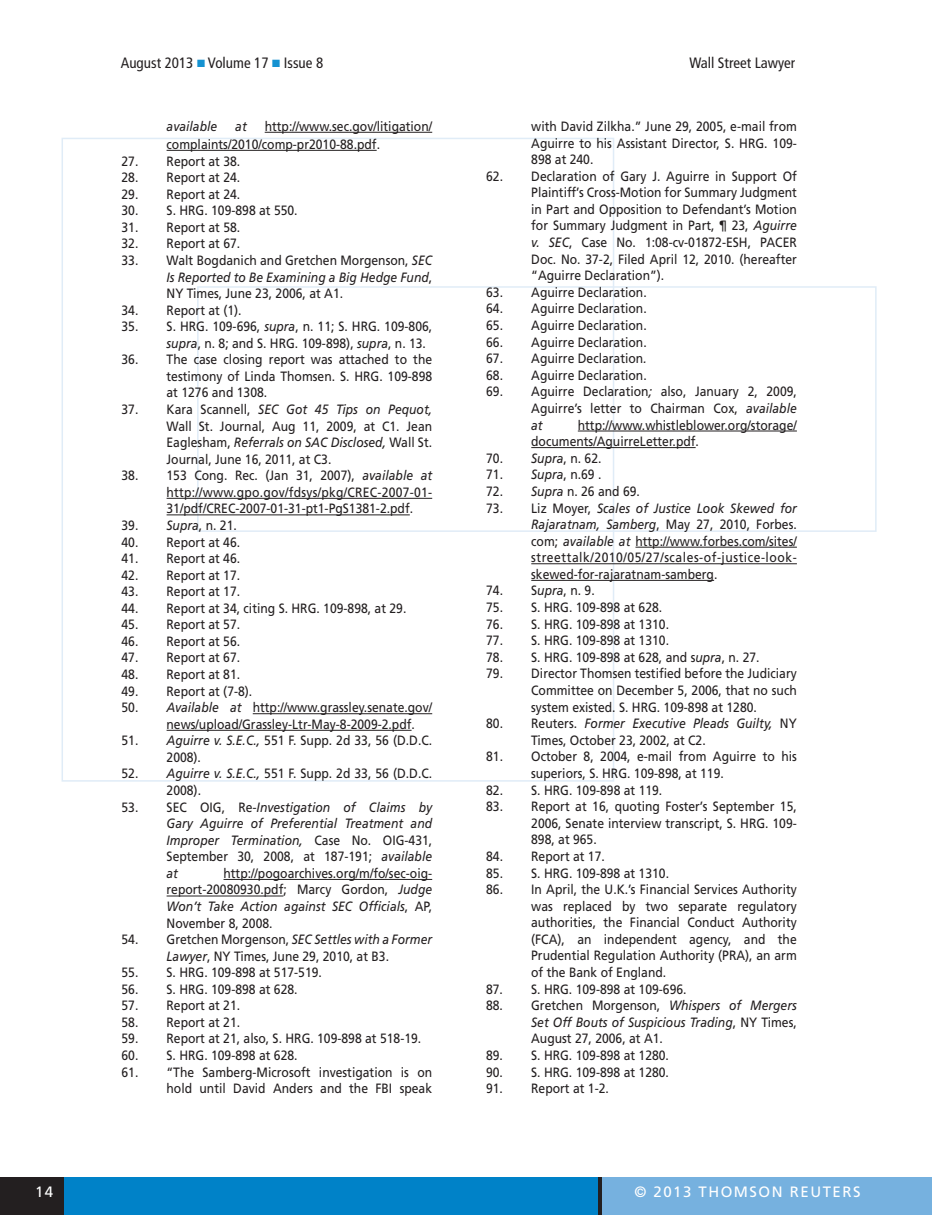
<style>
.page{position:relative;width:932px;height:1215px;background:#fff}
.page>*{position:absolute;margin:0;border:0;box-sizing:border-box;transform-origin:0 0}
.t1{font:condensed 15px "Frutiger";color:#231f20}
.t2{font:15px "Frutiger";letter-spacing:.1em;color:#fff}
.t3{font:13.5px/16.6px "Frutiger";color:#231f20;text-align:justify;scale:.9 1}
.t4{font:italic 13.5px/16.5px "Frutiger";color:#231f20;text-align:justify;scale:.9 1}
.s1{color:#1592d1}
.s2{font-style:italic}
.s3{font-style:normal}
</style>
<div class="page">
<div style="left:0;top:1178px;width:659px;height:37px;background:#0082c8"></div>
<div style="left:601px;top:1178px;width:331px;height:37px;background:#76b1df"></div>
<hr style="left:598px;top:1178px;width:3px;height:37px;background:#231f20">
<div style="left:0;top:1178px;width:63px;height:37px;background:#231f20"></div>
<div style="left:62px;top:138px;width:552px;height:644px;border:2px solid #e0ecf7"></div>
<div style="left:197px;top:286px;width:679px;height:246px;border:2px solid #e0ecf7"></div>
<hr style="left:265px;top:132px;width:167px;height:1px;background:#231f20">
<hr style="left:166px;top:150px;width:210px;height:1px;background:#231f20">
<hr style="left:166px;top:498px;width:266px;height:1px;background:#231f20">
<hr style="left:166px;top:515px;width:244px;height:1px;background:#231f20">
<hr style="left:253px;top:713px;width:179px;height:1px;background:#231f20">
<hr style="left:166px;top:730px;width:245px;height:1px;background:#231f20">
<hr style="left:223px;top:879px;width:209px;height:1px;background:#231f20">
<hr style="left:166px;top:896px;width:117px;height:1px;background:#231f20">
<hr style="left:578px;top:431px;width:219px;height:1px;background:#231f20">
<hr style="left:531px;top:447px;width:164px;height:1px;background:#231f20">
<hr style="left:635px;top:547px;width:161px;height:1px;background:#231f20">
<hr style="left:531px;top:563px;width:265px;height:1px;background:#231f20">
<hr style="left:531px;top:580px;width:183px;height:1px;background:#231f20">
<p class="t1" style="left:121px;top:54px;width:204px">August 2013 <span class="s1">■</span> Volume 17 <span class="s1">■</span> Issue 8</p>
<p class="t1" style="left:689px;top:54px;width:108px">Wall Street Lawyer</p>
<p class="t3" style="left:166px;top:117px;width:297px;line-height:18.1px;text-indent:98px">http://www.sec.gov/litigation/ complaints/2010/comp-pr2010-88.pdf.</p>
<p class="t3" style="left:121px;top:153px;width:133px">27. Report at 38.</p>
<p class="t3" style="left:121px;top:169px;width:133px">28. Report at 24.</p>
<p class="t3" style="left:121px;top:186px;width:133px">29. Report at 24.</p>
<p class="t3" style="left:121px;top:202px;width:197px">30. S. H RG. 109-898 at 550.</p>
<p class="t3" style="left:121px;top:219px;width:133px">31. Report at 58.</p>
<p class="t3" style="left:121px;top:235px;width:133px">32. Report at 67.</p>
<p class="t3" style="left:167px;top:252px;width:297px;text-indent:-45px">33. Walt Bogdanich and Gretchen Morgenson, <span class="s2">SEC Is Reported to Be Examining a Big Hedge Fund</span>, NY Times, June 23, 2006, at A1.</p>
<p class="t3" style="left:121px;top:302px;width:135px">34. Report at (1).</p>
<p class="t3" style="left:167px;top:318px;width:297px;text-indent:-45px">35. S. H RG. 109-696, <span class="s2">supra</span>, n. 11; S. H RG. 109-806, <span class="s2">supra</span>, n. 8; and S . H RG. 109-898), <span class="s2">supra</span>, n. 13.</p>
<p class="t3" style="left:166px;top:351px;width:297px;text-indent:-45px">36. The case closing report was attached to the testimony of Linda Thomsen. S. H RG. 109-898 at 1276 and 1308.</p>
<p class="t3" style="left:166px;top:401px;width:297px;text-indent:-45px">37. Kara Scannell, <span class="s2">SEC Got 45 Tips on Pequot, </span>Wall St. Journal, Aug 11, 2009, at C1. Jean E aglesham, <span class="s2">Referrals on SAC Disclosed,</span> Wall St.<br>Journal, June 16, 2011, at C3.</p>
<p class="t3" style="left:166px;top:467px;width:297px;text-indent:-45px">38. 153 Cong. Rec. (Jan 31, 2007), <span class="s2">available at </span>http://www.gpo.gov/fdsys/pkg/CRE C-2007-01- 31/pdf/CREC-2007-01-31-pt1-PgS1381-2.pdf.</p>
<p class="t3" style="left:121px;top:517px;width:130px">39. <span class="s2">Supra</span>, n. 21.</p>
<p class="t3" style="left:121px;top:534px;width:133px">40. Report at 46.</p>
<p class="t3" style="left:121px;top:550px;width:133px">41. Report at 46.</p>
<p class="t3" style="left:121px;top:567px;width:133px">42. Report at 17.</p>
<p class="t3" style="left:121px;top:583px;width:133px">43. Report at 17.</p>
<p class="t3" style="left:121px;top:600px;width:318px">44. Report at 34, citing S. H RG. 109-898, at 29.</p>
<p class="t3" style="left:121px;top:616px;width:133px">45. Report at 57.</p>
<p class="t3" style="left:121px;top:633px;width:133px">46. Report at 56.</p>
<p class="t3" style="left:121px;top:650px;width:133px">47. Report at 67.</p>
<p class="t3" style="left:121px;top:666px;width:133px">48. Report at 81.</p>
<p class="t3" style="left:121px;top:683px;width:147px">49. Report at (7-8).</p>
<p class="t3" style="left:166px;top:699px;width:297px;text-indent:-45px">50. <span class="s2">Available at</span> http://www.grassley.senate.gov/ news/upload/Grassley-Ltr-M ay-8-2009-2.pdf.</p>
<p class="t3" style="left:166px;top:732px;width:297px;text-indent:-45px">51. <span class="s2">Aguirre v. S.E.C.,</span> 551 F. Supp. 2d 33, 56 (D.D.C.<br>2008).</p>
<p class="t3" style="left:167px;top:766px;width:297px;text-indent:-45px">52. <span class="s2">Aguirre v. S.E.C.,</span> 551 F. Supp. 2d 33, 56 (D.D.C.<br>2008).</p>
<p class="t4" style="left:166px;top:799px;width:297px;text-indent:-45px"><span class="s3">53. SE C O IG, Re</span>-Investigation of Claims by Gary Aguirre of Preferential Treatment and Improper Termination, <span class="s3">Case N o. O IG-431, September 30, 2008, at 187-191;</span> available at</p>
<p class="t4" style="left:166px;top:118px;width:58px">available</p>
<p class="t4" style="left:235px;top:118px;width:14px">at</p>
<p class="t3" style="left:166px;top:865px;width:297px;text-indent:57px">http://pogoarchives.org/m/fo/sec-oig&shy;report-20080930.pdf; M arcy Gordon, <span class="s2">Judge Won’t Take Action against SEC Officials</span>, AP, November 8, 2008.</p>
<p class="t3" style="left:121px;top:931px;width:346px;text-align:center">54. Gretchen M orgenson, <span class="s2">SEC Settles with a Former<br>Lawyer</span>, NY Times, June 29, 2010, at B3.</p>
<p class="t3" style="left:121px;top:964px;width:224px">55. S. H RG. 109-898 at 517-519.</p>
<p class="t3" style="left:121px;top:981px;width:197px">56. S. H RG. 109-898 at 628.</p>
<p class="t3" style="left:121px;top:997px;width:133px">57. Report at 21.</p>
<p class="t3" style="left:121px;top:1014px;width:133px">58. Report at 21.</p>
<p class="t3" style="left:121px;top:1031px;width:334px">59. Report at 21, also, S. H RG. 109-898 at 518-19.</p>
<p class="t3" style="left:121px;top:1047px;width:197px">60. S. H RG. 109-898 at 628.</p>
<p class="t3" style="left:121px;top:1064px;width:347px;text-align:right">61. “The Samberg-M icrosoft investigation is on hold until David Anders and the FBI speak</p>
<p class="t3" style="left:531px;top:118px;width:297px">with David Zilkha.” June 29, 2005, e-mail from Aguirre to his Assistant Director, S. H RG. 109- 898 at 240.</p>
<p class="t3" style="left:531px;top:168px;width:297px;text-indent:-45px">62. Declaration of Gary J. Aguirre in Support Of Plaintiff’s Cross-Motion for Summary Judgment in Part and Opposition to Defendant’s Motion for Summary Judgment in Part, ¶ 23, <span class="s2">Aguirre v. SEC</span>, Case N o. 1:08-cv-01872-ESH, PACE R Doc. No. 37-2, Filed April 12, 2010. (hereafter “Aguirre Declaration”).</p>
<p class="t3" style="left:486px;top:284px;width:180px">63. Aguirre Declaration.</p>
<p class="t3" style="left:486px;top:300px;width:180px">64. Aguirre Declaration.</p>
<p class="t3" style="left:486px;top:317px;width:180px">65. Aguirre Declaration.</p>
<p class="t3" style="left:486px;top:334px;width:180px">66. Aguirre Declaration.</p>
<p class="t3" style="left:486px;top:350px;width:180px">67. Aguirre Declaration<span class="s2">.</span></p>
<p class="t3" style="left:486px;top:367px;width:180px">68. Aguirre Declaration.</p>
<p class="t3" style="left:531px;top:383px;width:297px;text-indent:-45px">69. Aguirre Declaration<span class="s2">;</span> also, January 2, 2009, Aguirre’s letter to Chairman Cox, <span class="s2">available at</span></p>
<p class="t3" style="left:531px;top:417px;width:297px;text-indent:47px">http://www.whistleblower.org/storage/ documents/AguirreLetter.pdf.</p>
<p class="t3" style="left:486px;top:450px;width:130px">70. <span class="s2">Supra</span>, n. 62.</p>
<p class="t3" style="left:486px;top:466px;width:130px">71. <span class="s2">Supra</span>, n.69 .</p>
<p class="t3" style="left:486px;top:483px;width:172px">72. <span class="s2">Supra</span> n. 26 and 69.</p>
<p class="t3" style="left:531px;top:500px;width:297px;text-indent:-45px">73. Liz M oyer, <span class="s2">Scales of Justice Look Skewed for Rajaratnam, Samberg</span>, M ay 27, 2010, Forbes. com; <span class="s2">available at</span> http://www.forbes.com/sites/ streettalk/2010/05/27/scales-of-justice-look&shy;skewed-for-rajaratnam-samberg.</p>
<p class="t3" style="left:486px;top:583px;width:122px">74. S<span class="s2">upra</span>, n. 9.</p>
<p class="t3" style="left:486px;top:599px;width:197px">75. S. H RG. 109-898 at 628.</p>
<p class="t3" style="left:486px;top:616px;width:205px">76. S. H RG. 109-898 at 1310.</p>
<p class="t3" style="left:486px;top:632px;width:205px">77. S. H RG. 109-898 at 1310.</p>
<p class="t3" style="left:486px;top:649px;width:305px">78. S. H RG. 109-898 at 628, and s<span class="s2">upra</span>, n. 27.</p>
<p class="t3" style="left:531px;top:665px;width:297px;text-indent:-45px">79. Director Thomsen testified before the Judiciary Committee on December 5, 2006, that no such system existed. S . H RG. 109-898 at 1280.</p>
<p class="t3" style="left:531px;top:715px;width:296px;text-indent:-45px">80. Reuters. <span class="s2">Former Executive Pleads Guilty,</span> N Y<br>Times, October 23, 2002, at C2.</p>
<p class="t3" style="left:531px;top:748px;width:297px;text-indent:-45px">81. October 8, 2004, e-mail from Aguirre to his superiors, S. H RG. 109-898, at 119.</p>
<p class="t3" style="left:486px;top:782px;width:197px">82. S. H RG. 109-898 at 119.</p>
<p class="t3" style="left:531px;top:798px;width:297px;text-indent:-45px">83. Report at 16, quoting Foster’s September 15, 2006, Senate interview transcript, S. H RG. 109- 898, at 965.</p>
<p class="t3" style="left:486px;top:848px;width:133px">84. Report at 17.</p>
<p class="t3" style="left:486px;top:865px;width:205px">85. S. H RG. 109-898 at 1310.</p>
<p class="t3" style="left:531px;top:881px;width:297px;text-indent:-45px">86. In April, the U .K.’s Financial Services Authority was replaced by two separate regulatory authorities, the Financial Conduct Authority (FCA), an independent agency, and the Prudential Regulation Authority (PRA), an arm of the Bank of England.</p>
<p class="t3" style="left:486px;top:981px;width:224px">87. S. H RG. 109-898 at 109-696.</p>
<p class="t3" style="left:531px;top:997px;width:297px;text-indent:-45px">88. Gretchen M orgenson, <span class="s2">Whispers of Mergers Set Off Bouts of Suspicious Trading</span>, N Y Times, August 27, 2006, at A1.</p>
<p class="t3" style="left:486px;top:1047px;width:205px">89. S. H RG. 109-898 at 1280.</p>
<p class="t3" style="left:486px;top:1064px;width:205px">90. S. H RG. 109-898 at 1280.</p>
<p class="t3" style="left:486px;top:1080px;width:138px">91. Report at 1-2.</p>
<p class="t2" style="left:35px;top:1183px;width:20px">14</p>
<p class="t2" style="left:634px;top:1183px;width:228px">© 2013 Thomson Reuters</p>
</div>
